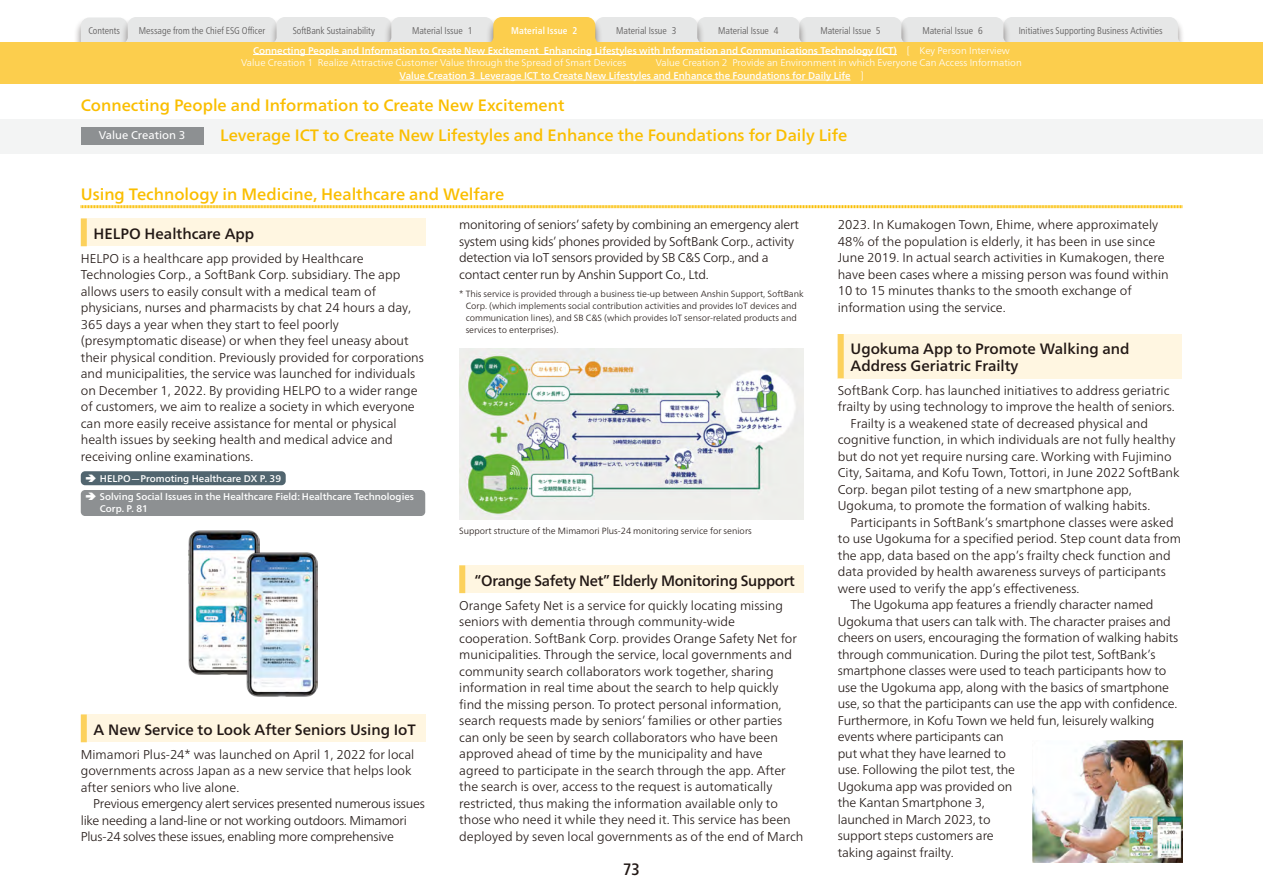
<style>
.page{position:relative;width:1263px;height:893px;background:#fff}
.page>*{position:absolute;margin:0;border:0;box-sizing:border-box;transform-origin:0 0}
.t1{font:500 16.5px "Frutiger Neue LT Pro";color:#fabe00}
.t2{font:500 condensed 16.5px "Frutiger Neue LT Pro";color:#221815}
.t3{font:500 15px/16.5px "Frutiger Neue LT Pro";color:#221815}
.t4{font:500 15px "Frutiger Neue LT Pro";letter-spacing:-.02em;color:#221815}
.t5{font:300 12.75px/16.5px "Frutiger Neue LT Pro";color:#221815}
.t6{font:300 12.75px/16.5px "Frutiger Neue LT Pro";letter-spacing:-.02em;color:#221815}
.t7{font:11.25px "Frutiger Neue LT Pro";color:#fff}
.t8{font:500 9.75px/12.8px "Frutiger Neue LT Pro";color:#fff}
.t9{font:300 condensed 9.75px "Frutiger Neue LT Pro";color:#595757}
.t10{font:500 condensed 9.75px "Frutiger Neue LT Pro";letter-spacing:.01em;color:#fff}
.t11{font:300 9px/12px "Frutiger Neue LT Pro";color:#221815}
.s1{font-weight:300}
</style>
<div class="page">
<div style="left:0;top:119px;width:1263px;height:34px;background:#f3f4f4"></div>
<svg style="left:81px;top:205px;width:1101px;height:4px;background:#fbde7f"></svg>
<div style="left:81px;top:218px;width:344px;height:28px;background:#fff6e1"></div>
<div style="left:81px;top:218px;width:6px;height:28px;background:#fcd15c"></div>
<div style="left:81px;top:714px;width:344px;height:28px;background:#fff6e1"></div>
<div style="left:81px;top:714px;width:6px;height:28px;background:#fcd15c"></div>
<div style="left:81px;top:471px;width:205px;height:14px;background:#51656f;border-radius:4px"></div>
<div style="left:81px;top:490px;width:344px;height:26px;background:#8d9092;border-radius:4px"></div>
<img style="left:189px;top:531px;width:70px;height:144px">
<img style="left:247px;top:553px;width:70px;height:144px">
<div style="left:459px;top:565px;width:345px;height:28px;background:#fff6e1"></div>
<div style="left:459px;top:565px;width:6px;height:28px;background:#fcd15c"></div>
<img style="left:460px;top:348px;width:343px;height:172px">
<div style="left:838px;top:334px;width:344px;height:44px;background:#fff6e1"></div>
<div style="left:838px;top:334px;width:6px;height:44px;background:#fcd15c"></div>
<img style="left:1032px;top:741px;width:150px;height:121px">
<div style="left:81px;top:128px;width:122px;height:17px;background:#8d9092"></div>
<div style="left:73px;top:17px;width:64px;height:52px;background:#221815;opacity:.5"></div>
<svg style="left:81px;top:17px;width:1101px;height:26px;background:#e8e3d2"></svg>
<div style="left:0;top:43px;width:1263px;height:41px;background:#fcce4d"></div>
<hr style="left:253px;top:54px;width:644px;height:1px;background:#fff">
<hr style="left:400px;top:80px;width:450px;height:1px;background:#fff">
<p class="t9" style="left:88px;top:25px;width:33px">Contents</p>
<p class="t9" style="left:139px;top:25px;width:128px">Message from the Chief ESG Officer</p>
<p class="t9" style="left:293px;top:25px;width:84px">SoftBank Sustainability</p>
<p class="t9" style="left:412px;top:25px;width:62px">Material Issue 1</p>
<p class="t10" style="left:511px;top:25px;width:68px">Material Issue 2</p>
<p class="t9" style="left:616px;top:25px;width:62px">Material Issue 3</p>
<p class="t9" style="left:718px;top:25px;width:62px">Material Issue 4</p>
<p class="t9" style="left:820px;top:25px;width:62px">Material Issue 5</p>
<p class="t9" style="left:922px;top:25px;width:62px">Material Issue 6</p>
<p class="t9" style="left:1019px;top:25px;width:146px">Initiatives Supporting Business Activities</p>
<p class="t8" style="left:241px;top:44px;width:770px;text-indent:12px">Connecting People and Information to Create New Excitement Enhancing Lifestyles with Information and Communications Technology (ICT) <span class="s1">[ Key Person Interview<br>Value Creation 1 Realize Attractive Customer Value through the Spread of Smart Devices</span></p>
<p class="t8" style="left:400px;top:57px;width:624px;text-indent:256px"><span class="s1">Value Creation 2 Provide an Environment in which Everyone Can Access Information<br></span>Value Creation 3 Leverage ICT to Create New Lifestyles and Enhance the Foundations for Daily Life <span class="s1">]</span></p>
<p class="t1" style="left:81px;top:95px;width:485px">Connecting People and Information to Create New Excitement</p>
<p class="t7" style="left:99px;top:129px;width:88px">Value Creation 3</p>
<p class="t1" style="left:220px;top:125px;width:629px">Leverage ICT to Create New Lifestyles and Enhance the Foundations for Daily Life</p>
<p class="t1" style="left:81px;top:184px;width:425px">Using Technology in Medicine, Healthcare and Welfare</p>
<p class="t3" style="left:94px;top:225px;width:162px">HELPO Healthcare App</p>
<p class="t5" style="left:81px;top:250px;width:345px">HELPO is a healthcare app provided by Healthcare Technologies Corp., a SoftBank Corp. subsidiary. The app allows users to easily consult with a medical team of physicians, nurses and pharmacists by chat 24 hours a day, 365 days a year when they start to feel poorly (presymptomatic disease) or when they feel uneasy about their physical condition. Previously provided for corporations and municipalities, the service was launched for individuals on December 1, 2022. By providing HELPO to a wider range of customers, we aim to realize a society in which everyone can more easily receive assistance for mental or physical health issues by seeking health and medical advice and receiving online examinations.</p>
<p class="t8" style="left:100px;top:469px;width:316px;line-height:18.8px">HELPO—Promoting Healthcare DX P. 39<br>Solving Social Issues in the Healthcare Field: Healthcare Technologies</p>
<p class="t8" style="left:100px;top:502px;width:49px">Corp. P. 81</p>
<p class="t6" style="left:459px;top:216px;width:341px">monitoring of seniors’ safety by combining an emergency alert system using kids’ phones provided by SoftBank Corp., activity detection via IoT sensors provided by SB C&amp;S Corp., and a contact center run by Anshin Support Co., Ltd.</p>
<p class="t11" style="left:466px;top:287px;width:339px;text-indent:-6px">* This service is provided through a business tie-up between Anshin Support, SoftBank Corp. (which implements social contribution activities and provides IoT devices and communication lines), and SB C&amp;S (which provides IoT sensor-related products and services to enterprises).</p>
<p class="t3" style="left:94px;top:721px;width:324px">A New Service to Look After Seniors Using IoT</p>
<p class="t5" style="left:81px;top:746px;width:335px">Mimamori Plus-24* was launched on April 1, 2022 for local governments across Japan as a new service that helps look after seniors who live alone.</p>
<p class="t6" style="left:81px;top:795px;width:346px;text-indent:12px">Previous emergency alert services presented numerous issues like needing a land-line or not working outdoors. Mimamori<br>Plus-24 solves these issues, enabling more comprehensive</p>
<p class="t11" style="left:459px;top:524px;width:294px">Support structure of the Mimamori Plus-24 monitoring service for seniors</p>
<p class="t4" style="left:475px;top:571px;width:322px">“Orange Safety Net” Elderly Monitoring Support</p>
<p class="t5" style="left:459px;top:597px;width:346px">Orange Safety Net is a service for quickly locating missing seniors with dementia through community-wide cooperation. SoftBank Corp. provides Orange Safety Net for municipalities. Through the service, local governments and community search collaborators work together, sharing information in real time about the search to help quickly find the missing person. To protect personal information, search requests made by seniors’ families or other parties can only be seen by search collaborators who have been approved ahead of time by the municipality and have agreed to participate in the search through the app. After the search is over, access to the request is automatically restricted, thus making the information available only to those who need it while they need it. This service has been deployed by seven local governments as of the end of March</p>
<p class="t2" style="left:623px;top:860px;width:18px">73</p>
<p class="t5" style="left:838px;top:216px;width:332px">2023. In Kumakogen Town, Ehime, where approximately 48% of the population is elderly, it has been in use since June 2019. In actual search activities in Kumakogen, there have been cases where a missing person was found within 10 to 15 minutes thanks to the smooth exchange of information using the service.</p>
<p class="t3" style="left:850px;top:341px;width:280px">Ugokuma App to Promote Walking and<br>Address Geriatric Frailty</p>
<p class="t5" style="left:838px;top:382px;width:333px">SoftBank Corp. has launched initiatives to address geriatric</p>
<p class="t5" style="left:838px;top:398px;width:337px">frailty by using technology to improve the health of seniors.</p>
<p class="t5" style="left:850px;top:415px;width:299px">Frailty is a weakened state of decreased physical and</p>
<p class="t5" style="left:838px;top:431px;width:339px">cognitive function, in which individuals are not fully healthy</p>
<p class="t5" style="left:838px;top:448px;width:335px">but do not yet require nursing care. Working with Fujimino</p>
<p class="t5" style="left:838px;top:464px;width:343px">City, Saitama, and Kofu Town, Tottori, in June 2022 SoftBank</p>
<p class="t5" style="left:838px;top:481px;width:296px">Corp. began pilot testing of a new smartphone app,</p>
<p class="t5" style="left:838px;top:497px;width:312px">Ugokuma, to promote the formation of walking habits.</p>
<p class="t5" style="left:850px;top:514px;width:325px">Participants in SoftBank’s smartphone classes were asked</p>
<p class="t5" style="left:838px;top:530px;width:345px">to use Ugokuma for a specified period. Step count data from</p>
<p class="t5" style="left:838px;top:547px;width:335px">the app, data based on the app’s frailty check function and</p>
<p class="t5" style="left:838px;top:563px;width:330px">data provided by health awareness surveys of participants</p>
<p class="t5" style="left:838px;top:580px;width:241px">were used to verify the app’s effectiveness.</p>
<p class="t5" style="left:850px;top:596px;width:305px">The Ugokuma app features a friendly character named</p>
<p class="t5" style="left:838px;top:613px;width:335px">Ugokuma that users can talk with. The character praises and</p>
<p class="t5" style="left:838px;top:629px;width:342px">cheers on users, encouraging the formation of walking habits</p>
<p class="t5" style="left:838px;top:646px;width:319px">through communication. During the pilot test, SoftBank’s</p>
<p class="t5" style="left:838px;top:662px;width:330px">smartphone classes were used to teach participants how to</p>
<p class="t5" style="left:838px;top:679px;width:333px">use the Ugokuma app, along with the basics of smartphone</p>
<p class="t5" style="left:838px;top:695px;width:339px">use, so that the participants can use the app with confidence.</p>
<p class="t5" style="left:838px;top:712px;width:318px">Furthermore, in Kofu Town we held fun, leisurely walking</p>
<p class="t5" style="left:838px;top:728px;width:167px">events where participants can</p>
<p class="t5" style="left:838px;top:745px;width:170px">put what they have learned to</p>
<p class="t5" style="left:838px;top:761px;width:179px">use. Following the pilot test, the</p>
<p class="t5" style="left:838px;top:778px;width:176px">Ugokuma app was provided on</p>
<p class="t5" style="left:838px;top:794px;width:149px">the Kantan Smartphone 3,</p>
<p class="t5" style="left:838px;top:811px;width:154px">launched in March 2023, to</p>
<p class="t5" style="left:838px;top:827px;width:158px">support steps customers are</p>
<p class="t5" style="left:838px;top:844px;width:116px">taking against frailty.</p>
</div>
